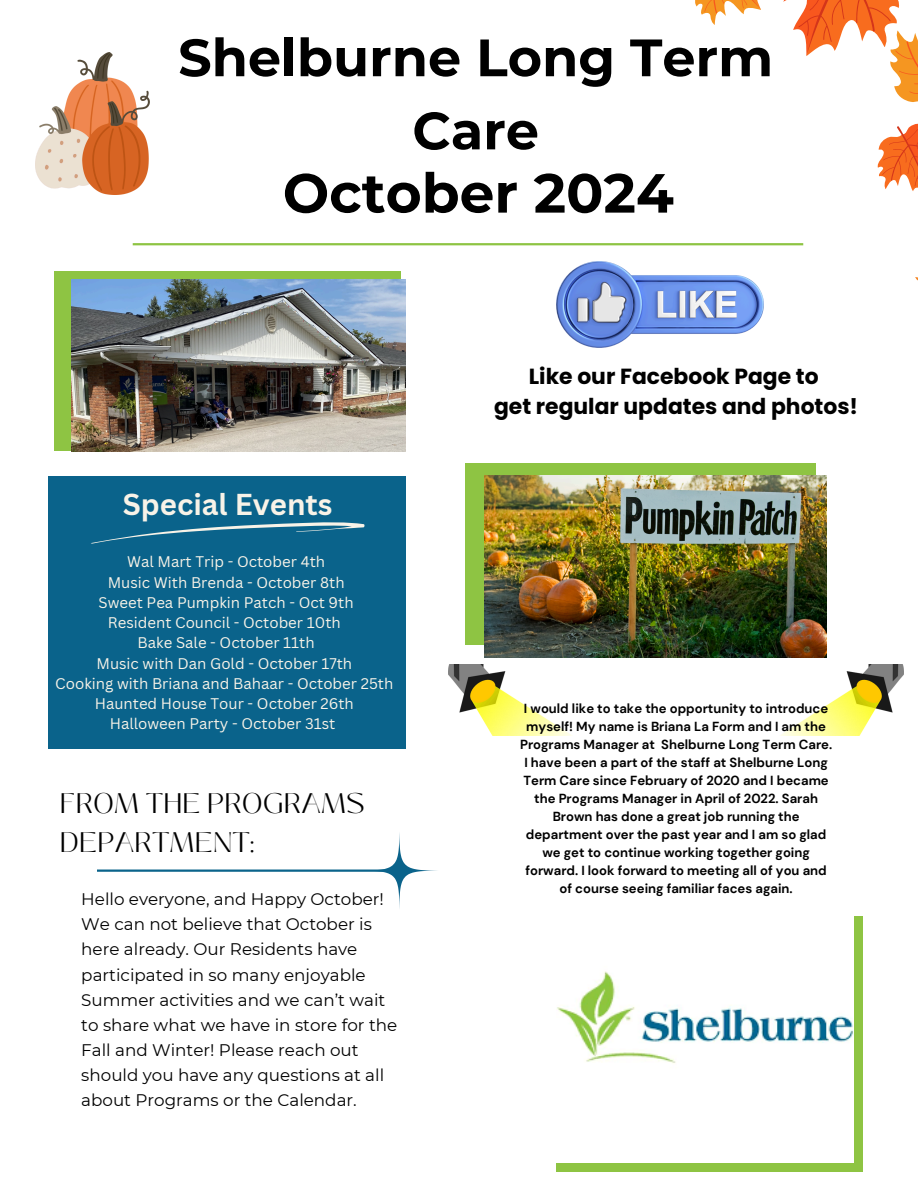
<style>
.page{position:relative;width:918px;height:1188px;background:#fff}
.page>*{position:absolute;margin:0;border:0;box-sizing:border-box;transform-origin:0 0}
.t1{font:700 55.05px "Montserrat";color:#000}
.t2{font:700 52.5px/73.2px "Montserrat";color:#000;text-align:center}
.t3{font:700 29.4px "Canva Sans";color:#f8f3e8}
.t4{font:300 28.2px/39.2px "Black Mango";color:#000}
.t5{font:700 21.9px/30.3px "Poppins";color:#000;text-align:center}
.t6{font:16.8px/25.2px "Montserrat";color:#000}
.t7{font:15px/20.2px "Canva Sans";color:#f8f3e8;text-align:center}
.t8{font:700 13.05px/18px "DM Sans";color:#000;text-align:center}
</style>
<div class="page">
<div style="left:556px;top:916px;width:306px;height:255px;background:#8ec443"></div>
<img style="left:556px;top:916px;width:297px;height:247px">
<hr style="left:133px;top:243px;width:670px;height:2px;background:#8ec443">
<hr style="left:97px;top:870px;width:302px;height:2px;background:#0a638b">
<svg style="left:360px;top:833px;width:77px;height:75px"></svg>
<img style="left:556px;top:261px;width:207px;height:87px">
<img style="left:35px;top:52px;width:114px;height:142px">
<div style="left:55px;top:271px;width:346px;height:179px;background:#8ec443"></div>
<img style="left:71px;top:279px;width:335px;height:173px">
<div style="left:466px;top:463px;width:350px;height:181px;background:#8ec443"></div>
<img style="left:484px;top:475px;width:342px;height:183px">
<svg style="left:637px;top:0;width:281px;height:305px"></svg>
<svg style="left:697px;top:0;width:221px;height:223px"></svg>
<div style="left:48px;top:476px;width:358px;height:273px;background:#0a638b"></div>
<svg style="left:91px;top:522px;width:274px;height:22px"></svg>
<img style="left:449px;top:665px;width:454px;height:71px">
<p class="t2" style="left:178px;top:21px;width:597px">Shelburne Long Term<br>Care</p>
<h6 class="t1" style="left:283px;top:159px;width:393px">October 2024</h6>
<p class="t3" style="left:123px;top:484px;width:211px">Special Events</p>
<h5 class="t7" style="left:55px;top:551px;width:340px">Wal Mart Trip - October 4th<br>Music With Brenda - October 8th<br>Sweet Pea Pumpkin Patch - Oct 9th<br>Resident Council - October 10th<br>Bake Sale - October 11th<br>Music with Dan Gold - October 17th<br>Cooking with Briana and Bahaar - October 25th<br>Haunted House Tour - October 26th<br>Halloween Party - October 31st</h5>
<h1 class="t4" style="left:60px;top:783px;width:307px">FROM THE PROGRAMS<br>DEPARTMENT:</h1>
<p class="t6" style="left:81px;top:887px;width:317px">Hello everyone, and Happy October!<br>We can not believe that October is here already. Our Residents have participated in so many enjoyable Summer activities and we can’t wait to share what we have in store for the Fall and Winter! Please reach out should you have any questions at all about Programs or the Calendar.</p>
<h2 class="t5" style="left:494px;top:361px;width:366px">Like our Facebook Page to<br>get regular updates and photos!</h2>
<p class="t8" style="left:520px;top:700px;width:314px">I would like to take the opportunity to introduce myself! My name is Briana La Form and I am the Programs Manager at Shelburne Long Term Care.<br>I have been a part of the staff at Shelburne Long Term Care since February of 2020 and I became the Programs Manager in April of 2022. Sarah Brown has done a great job running the department over the past year and I am so glad we get to continue working together going forward. I look forward to meeting all of you and of course seeing familiar faces again.</p>
</div>
